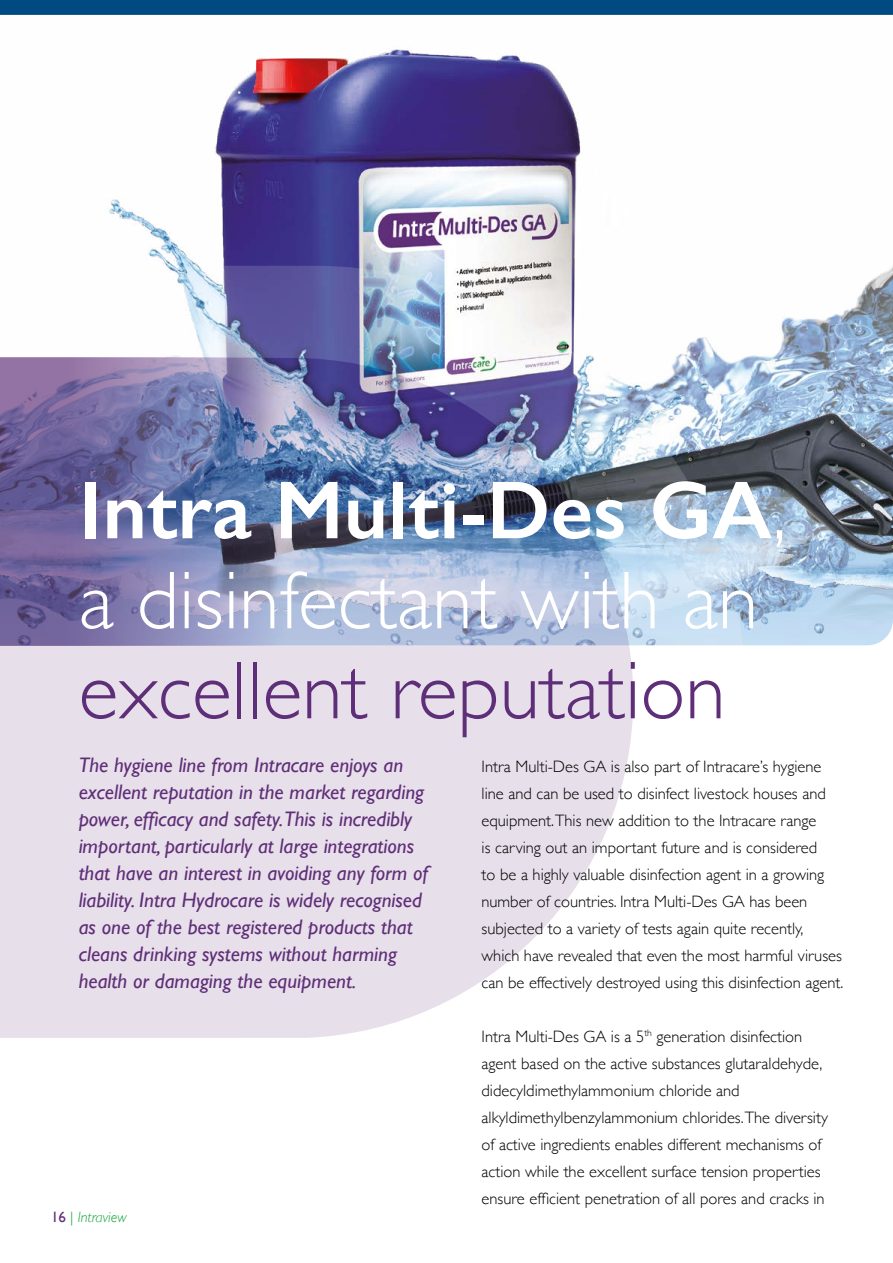
<style>
.page{position:relative;width:893px;height:1263px;background:#fff}
.page>*{position:absolute;margin:0;border:0;box-sizing:border-box;transform-origin:0 0}
.t1{font:300 82.5px/90px "Gill Sans";color:#fff}
.t2{font:300 82.5px "Gill Sans";color:#5f2e78}
.t3{font:italic 21px/27px "Gill Sans";color:#5f2e78}
.t4{font:300 16.5px/27px "Gill Sans";color:#000}
.t5{font:italic 300 15px "Gill Sans";color:#13a538}
.s1{font-weight:600}
.s2{font-weight:400;font-style:normal;color:#5f2e78}
.s3{font-style:normal}
</style>
<div class="page">
<img style="left:107px;top:49px;width:786px;height:596px">
<svg style="left:0;top:266px;width:746px;height:380px"></svg>
<img style="left:0;top:358px;width:633px;height:680px">
<div style="left:0;top:0;width:893px;height:15px;background:#004a82"></div>
<h1 class="t1" style="left:79px;top:462px;width:710px"><span class="s1">Intra Multi-Des GA</span>, a disinfectant with an</h1>
<h1 class="t2" style="left:79px;top:626px;width:648px">excellent reputation</h1>
<p class="t3" style="left:79px;top:751px;width:351px">The hygiene line from Intracare enjoys an excellent reputation in the market regarding power, efficacy and safety.This is incredibly important, particularly at large integrations that have an interest in avoiding any form of liability. Intra Hydrocare is widely recognised as one of the best registered products that cleans drinking systems without harming health or damaging the equipment.</p>
<p class="t4" style="left:482px;top:752px;width:363px">Intra Multi-Des GA is also part of Intracare’s hygiene line and can be used to disinfect livestock houses and equipment.This new addition to the Intracare range<br>is carving out an important future and is considered<br>to be a highly valuable disinfection agent in a growing number of countries. Intra Multi-Des GA has been subjected to a variety of tests again quite recently, which have revealed that even the most harmful viruses can be effectively destroyed using this disinfection agent.</p>
<p class="t4" style="left:482px;top:1022px;width:348px">Intra Multi-Des GA is a 5<sup>th</sup> generation disinfection agent based on the active substances glutaraldehyde, didecyldimethylammonium chloride and alkyldimethylbenzylammonium chlorides.The diversity of active ingredients enables different mechanisms of action while the excellent surface tension properties ensure efficient penetration of all pores and cracks in</p>
<p class="t5" style="left:51px;top:1209px;width:77px"><span class="s2">16</span> <span class="s3">|</span> Intraview</p>
</div>
